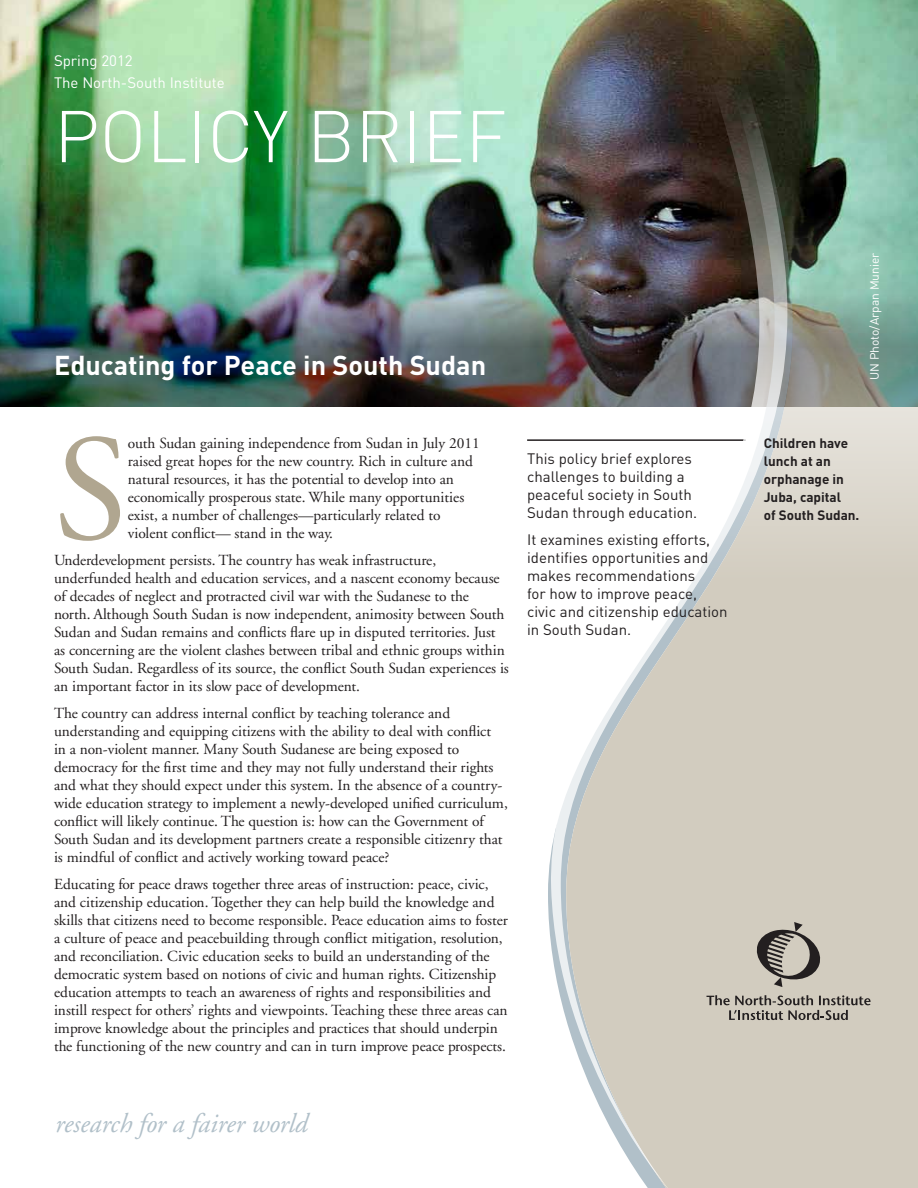
<style>
.page{position:relative;width:918px;height:1188px;background:#fff}
.page>*{position:absolute;margin:0;border:0;box-sizing:border-box;transform-origin:0 0}
.t1{font:151.05px "Adobe Garamond";color:#b0a690}
.t2{font:300 72px "DIN";color:#fff}
.t3{font:700 27px "DIN";color:#fff}
.t4{font:italic 27px "Adobe Garamond";color:#b1c0c9}
.t5{font:15.3px/18px "Adobe Garamond";color:#231f20}
.t6{font:15px/18px "DIN";color:#231f20}
.t7{font:15px/21.6px "DIN";color:#fff}
.t8{font:700 13.5px/18px "DIN";color:#231f20}
.t9{font:12px "DIN";color:#fff}
</style>
<div class="page">
<img style="left:0;top:0;width:548px;height:290px">
<img style="left:0;top:290px;width:548px;height:117px">
<hr style="left:527px;top:439px;width:219px;height:2px;background:#231f20">
<svg style="left:787px;top:0;width:131px;height:1188px;background:#b3bdae"></svg>
<img style="left:549px;top:0;width:238px;height:1188px">
<svg style="left:756px;top:922px;width:67px;height:65px;background:#9b968d"></svg>
<svg style="left:706px;top:995px;width:165px;height:25px;background:#a8a399"></svg>
<p class="t7" style="left:54px;top:50px;width:172px">Spring 2012<br>The North-South Institute</p>
<h2 class="t2" style="left:54px;top:92px;width:454px">POLICY BRIEF</h2>
<h3 class="t3" style="left:54px;top:347px;width:434px">Educating for Peace in South Sudan</h3>
<h1 class="t1" style="left:54px;top:410px;width:75px">S</h1>
<p class="t5" style="left:128px;top:435px;width:353px">outh Sudan gaining independence from Sudan in July 2011 raised great hopes for the new country. Rich in culture and natural resources, it has the potential to develop into an economically prosperous state. While many opportunities exist, a number of challenges—particularly related to violent conflict— stand in the way.</p>
<p class="t5" style="left:54px;top:552px;width:456px">Underdevelopment persists. The country has weak infrastructure, underfunded health and education services, and a nascent economy because of decades of neglect and protracted civil war with the Sudanese to the north. Although South Sudan is now independent, animosity between South Sudan and Sudan remains and conflicts flare up in disputed territories. Just as concerning are the violent clashes between tribal and ethnic groups within South Sudan. Regardless of its source, the conflict South Sudan experiences is an important factor in its slow pace of development.</p>
<p class="t5" style="left:54px;top:705px;width:455px">The country can address internal conflict by teaching tolerance and understanding and equipping citizens with the ability to deal with conflict<br>in a non-violent manner. Many South Sudanese are being exposed to democracy for the first time and they may not fully understand their rights and what they should expect under this system. In the absence of a country&shy;wide education strategy to implement a newly-developed unified curriculum, conflict will likely continue. The question is: how can the Government of South Sudan and its development partners create a responsible citizenry that is mindful of conflict and actively working toward peace?</p>
<p class="t5" style="left:54px;top:876px;width:455px">Educating for peace draws together three areas of instruction: peace, civic, and citizenship education. Together they can help build the knowledge and skills that citizens need to become responsible. Peace education aims to foster a culture of peace and peacebuilding through conflict mitigation, resolution, and reconciliation. Civic education seeks to build an understanding of the democratic system based on notions of civic and human rights. Citizenship education attempts to teach an awareness of rights and responsibilities and instill respect for others’ rights and viewpoints. Teaching these three areas can improve knowledge about the principles and practices that should underpin the functioning of the new country and can in turn improve peace prospects.</p>
<p class="t6" style="left:527px;top:450px;width:172px">This policy brief explores challenges to building a peaceful society in South<br>Sudan through education.</p>
<p class="t6" style="left:527px;top:531px;width:202px">It examines existing efforts, identifies opportunities and makes recommendations<br>for how to improve peace, civic and citizenship education in South Sudan.</p>
<h3 class="t4" style="left:54px;top:1109px;width:254px">research for a fairer world</h3>
<p class="t9" style="left:867px;top:380px;width:129px;rotate:-90deg">UN Photo/Arpan Munier</p>
<p class="t8" style="left:764px;top:434px;width:97px">Children have lunch at an orphanage in<br>Juba, capital<br>of South Sudan.</p>
</div>
